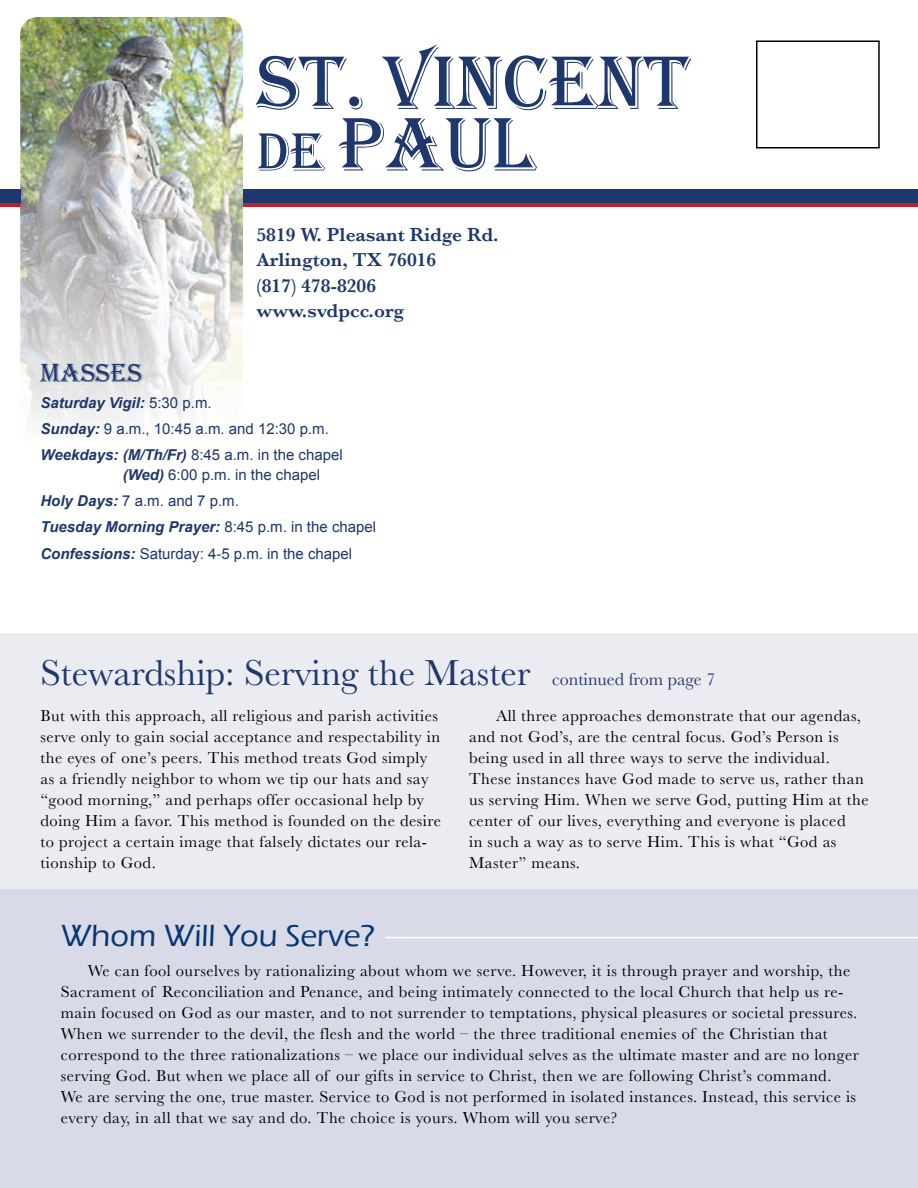
<style>
.page{position:relative;width:918px;height:1188px;background:#fff}
.page>*{position:absolute;margin:0;border:0;box-sizing:border-box;transform-origin:0 0}
.t1{font:78.45px "Algerian";color:#1e376c}
.t2{font:37.5px "Baskerville";color:#1e376c}
.t3{font:500 31.5px "Eras ITC";color:#043673}
.t4{font:27px "Algerian";color:#1e376c}
.t5{font:600 19.5px/25.5px "Baskerville";color:#1e376c}
.t6{font:18px "Baskerville";color:#1e376c}
.t7{font:16.5px/21px "Baskerville";letter-spacing:.03em;color:#000}
.t8{font:15px/26.2px "Arial";color:#1e376c}
.s1{font-size:55.5px}
.s2{font-weight:700;font-style:italic}
</style>
<div class="page">
<div style="left:756px;top:40px;width:124px;height:108px;border:2px solid #000"></div>
<div style="left:243px;top:202px;width:675px;height:5px;background:#c12032"></div>
<div style="left:243px;top:189px;width:675px;height:13px;background:#1e376c"></div>
<img style="left:20px;top:17px;width:223px;height:410px">
<div style="left:0;top:202px;width:20px;height:5px;background:#c12032"></div>
<div style="left:0;top:189px;width:20px;height:13px;background:#1e376c"></div>
<div style="left:0;top:633px;width:918px;height:555px;background:#ebecf1"></div>
<div style="left:0;top:890px;width:918px;height:298px;background:#d8dae7"></div>
<hr style="left:385px;top:937px;width:533px;height:1px;background:#fff">
<h1 class="t1" style="left:256px;top:39px;width:435px">ST. VINCENT</h1>
<h1 class="t1" style="left:256px;top:101px;width:280px"><span class="s1">de</span> PAUL</h1>
<p class="t5" style="left:256px;top:222px;width:244px">5819 W. Pleasant Ridge Rd.<br>Arlington, TX 76016<br>(817) 478-8206 www.svdpcc.org</p>
<h3 class="t4" style="left:40px;top:358px;width:103px">MASSES</h3>
<p class="t8" style="left:40px;top:390px;width:304px"><span class="s2">Saturday Vigil:</span> 5:30 p.m.<br><span class="s2">Sunday:</span> 9 a.m., 10:45 a.m. and 12:30 p.m.<br><span class="s2">Weekdays: (M/Th/Fr)</span> 8:45 a.m. in the chapel</p>
<p class="t8" style="left:40px;top:462px;width:337px;text-indent:82px"><span class="s2">(Wed)</span> 6:00 p.m. in the chapel<br><span class="s2">Holy Days:</span> 7 a.m. and 7 p.m.<br><span class="s2">Tuesday Morning Prayer:</span> 8:45 p.m. in the chapel <span class="s2">Confessions:</span> Saturday: 4-5 p.m. in the chapel</p>
<h2 class="t2" style="left:40px;top:649px;width:491px">Stewardship: Serving the Master</h2>
<p class="t6" style="left:552px;top:667px;width:165px">continued from page 7</p>
<p class="t7" style="left:40px;top:705px;width:402px">But with this approach, all religious and parish activities serve only to gain social acceptance and respectability in the eyes of one’s peers. This method treats God simply as a friendly neighbor to whom we tip our hats and say “good morning,” and perhaps offer occasional help by doing Him a favor. This method is founded on the desire to project a certain image that falsely dictates our rela&shy;tionship to God.</p>
<p class="t7" style="left:469px;top:705px;width:401px;text-indent:27px">All three approaches demonstrate that our agendas, and not God’s, are the central focus. God’s Person is being used in all three ways to serve the individual.<br>These instances have God made to serve us, rather than us serving Him. When we serve God, putting Him at the center of our lives, everything and everyone is placed<br>in such a way as to serve Him. This is what “God as Master” means.</p>
<h3 class="t3" style="left:61px;top:918px;width:316px">Whom Will You Serve?</h3>
<p class="t7" style="left:61px;top:960px;width:800px;text-indent:27px">We can fool ourselves by rationalizing about whom we serve. However, it is through prayer and worship, the Sacrament of Reconciliation and Penance, and being intimately connected to the local Church that help us re&shy;main focused on God as our master, and to not surrender to temptations, physical pleasures or societal pressures.<br>When we surrender to the devil, the flesh and the world – the three traditional enemies of the Christian that correspond to the three rationalizations – we place our individual selves as the ultimate master and are no longer serving God. But when we place all of our gifts in service to Christ, then we are following Christ’s command.<br>We are serving the one, true master. Service to God is not performed in isolated instances. Instead, this service is every day, in all that we say and do. The choice is yours. Whom will you serve?</p>
</div>
